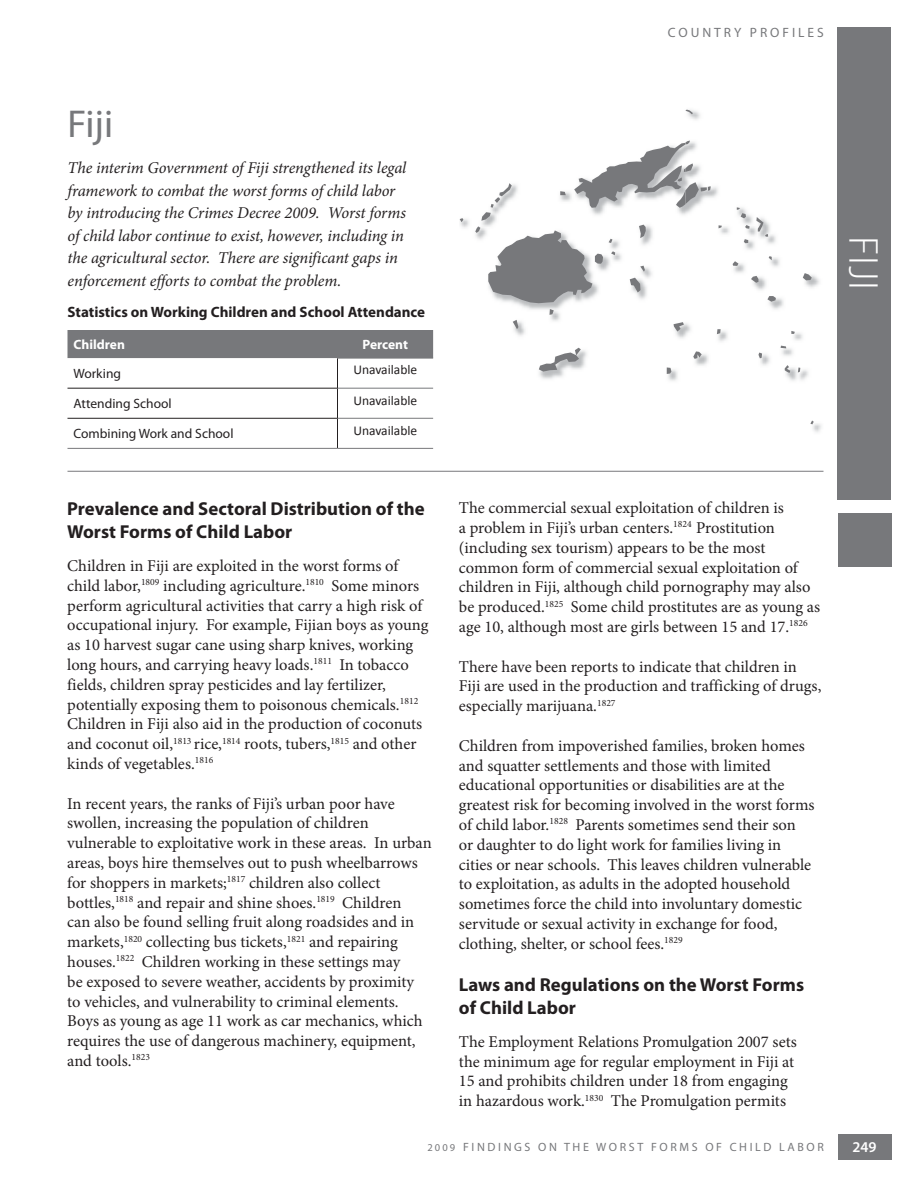
<style>
.page{position:relative;width:918px;height:1188px;background:#fff}
.page>*{position:absolute;margin:0;border:0;box-sizing:border-box;transform-origin:0 0}
.t1{font:300 42px "Myriad Pro";color:#fff}
.t2{font:39px "Myriad Pro";color:#77787b}
.t3{font:700 18.75px/22.5px "Myriad Pro";color:#231f20}
.t4{font:16.5px/19.8px "Minion Pro";color:#231f20}
.t5{font:italic 16.5px/22.5px "Minion Pro";letter-spacing:-.01em;color:#231f20}
.t6{font:700 15px "Myriad Pro";color:#231f20}
.t7{font:600 15px "Myriad Pro";color:#fff}
.t8{font:13.5px "Myriad Pro";color:#231f20}
.t9{font:13.5px "Calibri";color:#231f20}
.t10{font:13.5px "Myriad Pro";letter-spacing:.22em;color:#77787b}
.t11{font:700 13.5px "Myriad Pro";color:#fff}
.t12{font:12px "Myriad Pro";letter-spacing:.22em;color:#77787b}
.s1{font-size:10.5px}
</style>
<div class="page">
<div style="left:838px;top:1134px;width:54px;height:25px;background:#77787b"></div>
<div style="left:838px;top:513px;width:54px;height:54px;background:#77787b"></div>
<div style="left:837px;top:27px;width:54px;height:473px;background:#77787b"></div>
<hr style="left:68px;top:471px;width:756px;height:1px;background:#77787b">
<div style="left:68px;top:330px;width:365px;height:28px;background:#77787b"></div>
<hr style="left:337px;top:358px;width:1px;height:30px;background:#231f20">
<hr style="left:68px;top:388px;width:270px;height:1px;background:#231f20">
<hr style="left:337px;top:388px;width:1px;height:30px;background:#231f20">
<hr style="left:68px;top:418px;width:270px;height:1px;background:#231f20">
<hr style="left:337px;top:418px;width:1px;height:30px;background:#231f20">
<hr style="left:68px;top:448px;width:270px;height:1px;background:#77787b">
<hr style="left:337px;top:358px;width:96px;height:1px;background:#77787b">
<hr style="left:338px;top:388px;width:95px;height:1px;background:#77787b">
<hr style="left:338px;top:418px;width:95px;height:1px;background:#77787b">
<hr style="left:338px;top:448px;width:95px;height:1px;background:#77787b">
<img style="left:459px;top:109px;width:363px;height:324px">
<svg style="left:513px;top:320px;width:5px;height:9px"></svg>
<svg style="left:549px;top:309px;width:5px;height:6px"></svg>
<svg style="left:674px;top:322px;width:10px;height:10px"></svg>
<svg style="left:667px;top:367px;width:4px;height:7px"></svg>
<svg style="left:539px;top:348px;width:42px;height:24px"></svg>
<svg style="left:693px;top:351px;width:9px;height:8px"></svg>
<svg style="left:717px;top:329px;width:4px;height:5px"></svg>
<svg style="left:460px;top:218px;width:3px;height:4px"></svg>
<svg style="left:803px;top:273px;width:9px;height:7px"></svg>
<svg style="left:733px;top:261px;width:5px;height:5px"></svg>
<svg style="left:751px;top:276px;width:7px;height:7px"></svg>
<svg style="left:744px;top:239px;width:4px;height:4px"></svg>
<svg style="left:745px;top:225px;width:5px;height:4px"></svg>
<svg style="left:758px;top:353px;width:4px;height:5px"></svg>
<svg style="left:791px;top:331px;width:4px;height:3px"></svg>
<svg style="left:767px;top:296px;width:9px;height:6px"></svg>
<svg style="left:798px;top:367px;width:2px;height:6px"></svg>
<svg style="left:785px;top:365px;width:5px;height:8px"></svg>
<svg style="left:737px;top:207px;width:9px;height:11px"></svg>
<svg style="left:810px;top:421px;width:4px;height:3px"></svg>
<svg style="left:685px;top:110px;width:8px;height:4px"></svg>
<svg style="left:475px;top:141px;width:236px;height:162px"></svg>
<svg style="left:756px;top:217px;width:12px;height:20px"></svg>
<svg style="left:769px;top:256px;width:3px;height:4px"></svg>
<p class="t10" style="left:668px;top:28px;width:157px">COUNTRY PROFILES</p>
<h1 class="t2" style="left:68px;top:109px;width:47px">Fiji</h1>
<p class="t5" style="left:68px;top:158px;width:340px">The interim Government of Fiji strengthened its legal framework to combat the worst forms of child labor by introducing the Crimes Decree 2009. Worst forms of child labor continue to exist, however, including in the agricultural sector. There are significant gaps in enforcement efforts to combat the problem.</p>
<p class="t6" style="left:68px;top:307px;width:359px">Statistics on Working Children and School Attendance</p>
<p class="t11" style="left:74px;top:339px;width:53px">Children</p>
<p class="t11" style="left:363px;top:339px;width:47px">Percent</p>
<p class="t8" style="left:74px;top:369px;width:49px">Working</p>
<p class="t9" style="left:353px;top:364px;width:65px">Unavailable</p>
<p class="t8" style="left:74px;top:399px;width:100px">Attending School</p>
<p class="t9" style="left:353px;top:394px;width:65px">Unavailable</p>
<p class="t8" style="left:74px;top:429px;width:162px">Combining Work and School</p>
<p class="t9" style="left:353px;top:424px;width:65px">Unavailable</p>
<p class="t3" style="left:67px;top:499px;width:359px">Prevalence and Sectoral Distribution of the<br>Worst Forms of Child Labor</p>
<p class="t4" style="left:67px;top:557px;width:363px">Children in Fiji are exploited in the worst forms of child labor,<sup>1809</sup> including agriculture.<sup>1810</sup> Some minors perform agricultural activities that carry a high risk of occupational injury. For example, Fijian boys as young as 10 harvest sugar cane using sharp knives, working long hours, and carrying heavy loads.<sup>1811</sup> In tobacco fields, children spray pesticides and lay fertilizer, potentially exposing them to poisonous chemicals.<sup>1812<br></sup>Children in Fiji also aid in the production of coconuts and coconut oil,<sup>1813</sup> rice,<sup>1814</sup> roots, tubers,<sup>1815</sup> and other kinds of vegetables.<sup>1816</sup></p>
<p class="t4" style="left:67px;top:795px;width:366px">In recent years, the ranks of Fiji’s urban poor have swollen, increasing the population of children vulnerable to exploitative work in these areas. In urban areas, boys hire themselves out to push wheelbarrows for shoppers in markets;<sup>1817</sup> children also collect bottles,<sup>1818</sup> and repair and shine shoes.<sup>1819</sup> Children<br>can also be found selling fruit along roadsides and in markets,<sup>1820</sup> collecting bus tickets,<sup>1821</sup> and repairing houses.<sup>1822</sup> Children working in these settings may<br>be exposed to severe weather, accidents by proximity<br>to vehicles, and vulnerability to criminal elements.<br>Boys as young as age 11 work as car mechanics, which requires the use of dangerous machinery, equipment, and tools.<sup>1823</sup></p>
<p class="t4" style="left:459px;top:499px;width:363px">The commercial sexual exploitation of children is<br>a problem in Fiji’s urban centers.<sup>1824</sup> Prostitution (including sex tourism) appears to be the most common form of commercial sexual exploitation of children in Fiji, although child pornography may also be produced.<sup>1825</sup> Some child prostitutes are as young as age 10, although most are girls between 15 and 17.<sup>1826</sup></p>
<p class="t4" style="left:459px;top:658px;width:364px">There have been reports to indicate that children in<br>Fiji are used in the production and trafficking of drugs, especially marijuana.<sup>1827</sup></p>
<p class="t4" style="left:459px;top:737px;width:357px">Children from impoverished families, broken homes and squatter settlements and those with limited educational opportunities or disabilities are at the greatest risk for becoming involved in the worst forms of child labor.<sup>1828</sup> Parents sometimes send their son<br>or daughter to do light work for families living in cities or near schools. This leaves children vulnerable to exploitation, as adults in the adopted household sometimes force the child into involuntary domestic servitude or sexual activity in exchange for food, clothing, shelter, or school fees.<sup>1829</sup></p>
<p class="t3" style="left:459px;top:975px;width:347px">Laws and Regulations on the Worst Forms of Child Labor</p>
<p class="t4" style="left:459px;top:1033px;width:339px">The Employment Relations Promulgation 2007 sets the minimum age for regular employment in Fiji at 15 and prohibits children under 18 from engaging in hazardous work.<sup>1830</sup> The Promulgation permits</p>
<h1 class="t1" style="left:888px;top:236px;width:55px;rotate:90deg">FIJI</h1>
<p class="t12" style="left:427px;top:1142px;width:398px"><span class="s1">2009</span> FINDINGS ON THE WORST FORMS OF CHILD LABOR</p>
<p class="t7" style="left:852px;top:1138px;width:26px">249</p>
</div>
